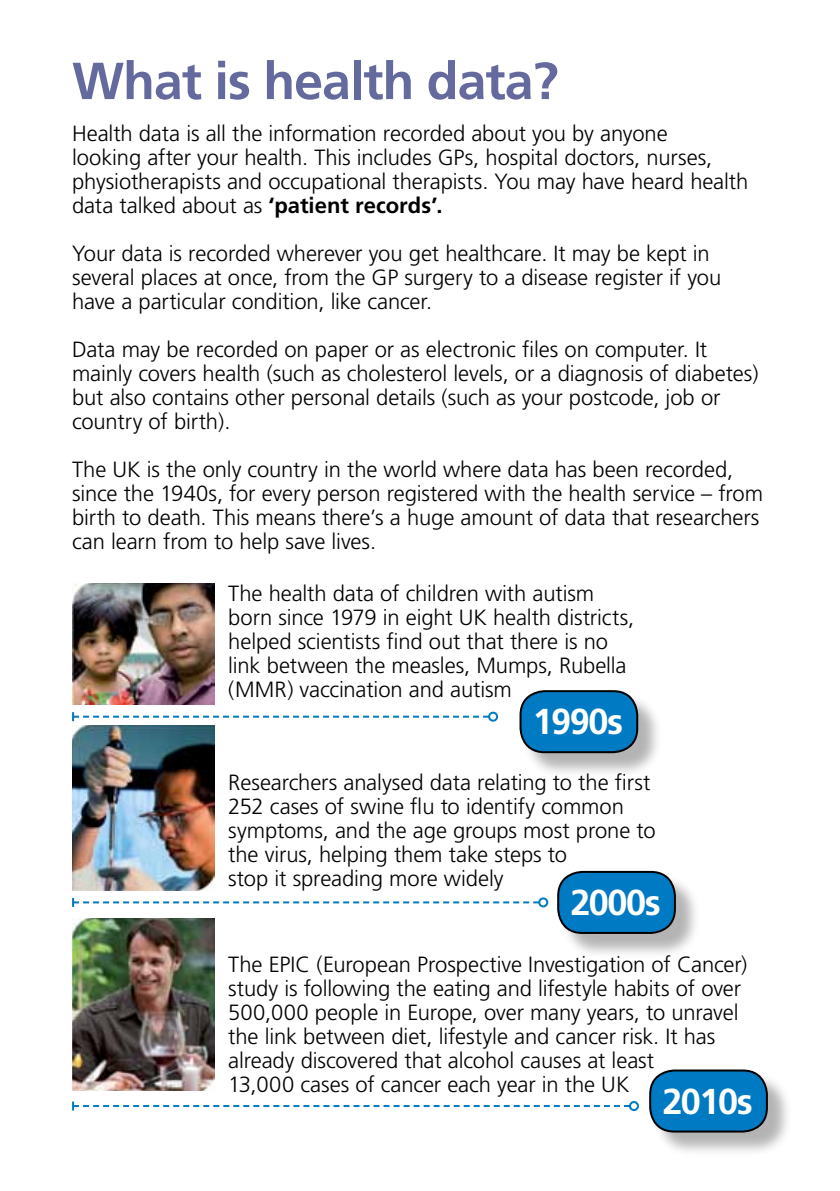
<style>
.page{position:relative;width:840px;height:1191px;background:#fff}
.page>*{position:absolute;margin:0;border:0;box-sizing:border-box;transform-origin:0 0}
.t1{font:700 52px "Frutiger";letter-spacing:-.02em;color:#64699e}
.t2{font:700 36px "Frutiger";letter-spacing:-.04em;color:#fff}
.t3{font:300 22px/24px "Frutiger";letter-spacing:-.005em;color:#000}
.s1{font-weight:700}
</style>
<div class="page">
<img style="left:72px;top:725px;width:143px;height:165px">
<img style="left:73px;top:583px;width:141px;height:121px">
<img style="left:72px;top:918px;width:143px;height:172px">
<svg style="left:72px;top:712px;width:417px;height:9px"></svg>
<div style="left:488px;top:711px;width:10px;height:10px;border:2px solid #007ac2;border-radius:50%"></div>
<svg style="left:72px;top:898px;width:467px;height:9px"></svg>
<div style="left:538px;top:897px;width:10px;height:10px;border:2px solid #007ac2;border-radius:50%"></div>
<svg style="left:72px;top:1101px;width:556px;height:9px"></svg>
<div style="left:628px;top:1101px;width:10px;height:10px;border:2px solid #007ac2;border-radius:50%"></div>
<div style="left:560px;top:874px;width:140px;height:85px;background:#000;opacity:.3"></div>
<div style="left:558px;top:872px;width:116px;height:61px;background:#007ac2;border-radius:24px"></div>
<div style="left:557px;top:871px;width:118px;height:63px;border:2px solid #000;border-radius:24px"></div>
<div style="left:651px;top:1072px;width:141px;height:85px;background:#000;opacity:.3"></div>
<div style="left:649px;top:1070px;width:117px;height:61px;background:#007ac2;border-radius:24px"></div>
<div style="left:648px;top:1069px;width:119px;height:63px;border:2px solid #000;border-radius:24px"></div>
<div style="left:522px;top:693px;width:140px;height:85px;background:#000;opacity:.3"></div>
<div style="left:520px;top:691px;width:117px;height:61px;background:#007ac2;border-radius:24px"></div>
<div style="left:519px;top:690px;width:119px;height:63px;border:2px solid #000;border-radius:24px"></div>
<h1 class="t1" style="left:72px;top:50px;width:487px">What is health data?</h1>
<p class="t3" style="left:72px;top:121px;width:677px">Health data is all the information recorded about you by anyone<br>looking after your health. This includes GPs, hospital doctors, nurses, physiotherapists and occupational therapists. You may have heard health data talked about as <span class="s1">‘patient records’.</span></p>
<p class="t3" style="left:72px;top:241px;width:650px">Your data is recorded wherever you get healthcare. It may be kept in several places at once, from the GP surgery to a disease register if you have a particular condition, like cancer.</p>
<p class="t3" style="left:72px;top:337px;width:687px">Data may be recorded on paper or as electronic files on computer. It mainly covers health (such as cholesterol levels, or a diagnosis of diabetes) but also contains other personal details (such as your postcode, job or country of birth).</p>
<p class="t3" style="left:72px;top:457px;width:692px">The UK is the only country in the world where data has been recorded, since the 1940s, for every person registered with the health service – from birth to death. This means there’s a huge amount of data that researchers can learn from to help save lives.</p>
<p class="t3" style="left:228px;top:581px;width:407px">The health data of children with autism born since 1979 in eight UK health districts, helped scientists find out that there is no link between the measles, Mumps, Rubella (MMR) vaccination and autism</p>
<h2 class="t2" style="left:532px;top:700px;width:92px">1990s</h2>
<p class="t3" style="left:228px;top:770px;width:429px">Researchers analysed data relating to the first 252 cases of swine flu to identify common symptoms, and the age groups most prone to the virus, helping them take steps to<br>stop it spreading more widely</p>
<h2 class="t2" style="left:570px;top:881px;width:92px">2000s</h2>
<p class="t3" style="left:228px;top:952px;width:520px">The EPIC (European Prospective Investigation of Cancer) study is following the eating and lifestyle habits of over 500,000 people in Europe, over many years, to unravel the link between diet, lifestyle and cancer risk. It has already discovered that alcohol causes at least<br>13,000 cases of cancer each year in the UK</p>
<h2 class="t2" style="left:662px;top:1080px;width:92px">2010s</h2>
<h2 class="t2" style="left:683px;top:1095px;width:92px">2010s</h2>
</div>
